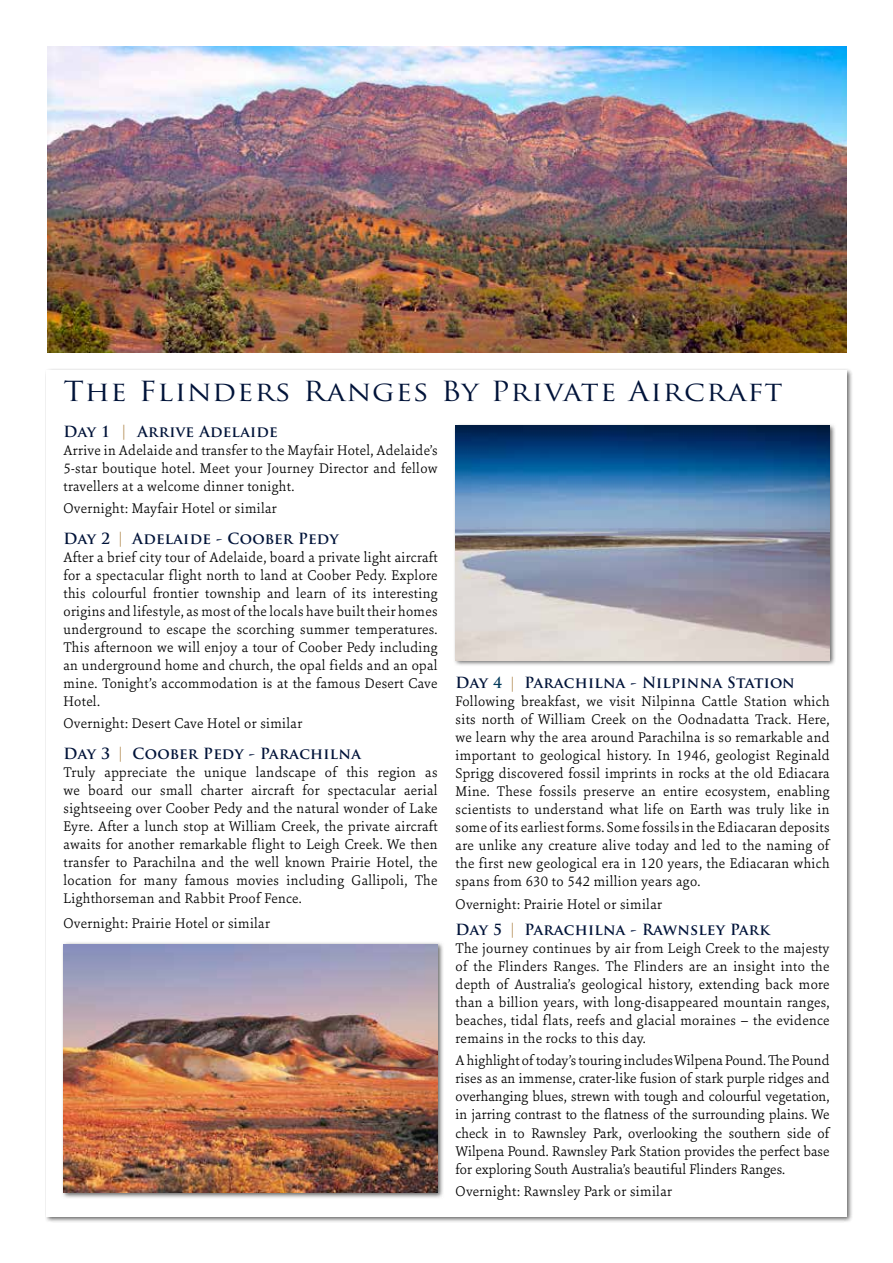
<style>
.page{position:relative;width:893px;height:1263px;background:#fff}
.page>*{position:absolute;margin:0;border:0;box-sizing:border-box;transform-origin:0 0}
.t1{font:27px "Trajan Pro";letter-spacing:.04em;color:#001339;scale:1.1 1}
.t2{font:300 15px/18px "Sina Nova";letter-spacing:.02em;color:#000;text-align:justify}
.t3{font:700 15px "Trajan Pro";letter-spacing:.02em;color:#001339}
.s1{color:#bc9b6a}
.s2{color:#00395a}
</style>
<div class="page">
<img style="left:47px;top:47px;width:799px;height:306px">
<div style="left:45px;top:368px;width:808px;height:855px;background:#000;opacity:.6"></div>
<div style="left:47px;top:370px;width:800px;height:846px;background:#fff"></div>
<div style="left:61px;top:941px;width:383px;height:258px;background:#000;opacity:.6"></div>
<img style="left:64px;top:944px;width:374px;height:249px">
<div style="left:453px;top:423px;width:383px;height:244px;background:#000;opacity:.6"></div>
<img style="left:456px;top:426px;width:374px;height:234px">
<h1 class="t1" style="left:64px;top:374px;width:655px">The Flinders Ranges By Private Aircraft</h1>
<p class="t3" style="left:64px;top:422px;width:216px">Day 1 <span class="s1">|</span> Arrive Adelaide</p>
<p class="t2" style="left:64px;top:441px;width:375px">Arrive in Adelaide and transfer to the Mayfair Hotel, Adelaide’s 5-star boutique hotel. Meet your Journey Director and fellow travellers at a welcome dinner tonight.</p>
<p class="t2" style="left:64px;top:499px;width:215px">Overnight: Mayfair Hotel or similar</p>
<p class="t3" style="left:64px;top:529px;width:276px">Day 2 <span class="s1">|</span> Adelaide - Coober Pedy</p>
<p class="t2" style="left:64px;top:548px;width:376px">After a brief city tour of Adelaide, board a private light aircraft for a spectacular flight north to land at Coober Pedy. Explore this colourful frontier township and learn of its interesting origins and lifestyle, as most of the locals have built their homes underground to escape the scorching summer temperatures.<br>This afternoon we will enjoy a tour of Coober Pedy including an underground home and church, the opal fields and an opal mine. Tonight’s accommodation is at the famous Desert Cave Hotel.</p>
<p class="t2" style="left:64px;top:714px;width:240px">Overnight: Desert Cave Hotel or similar</p>
<p class="t3" style="left:64px;top:744px;width:299px">Day 3 <span class="s1">|</span> Coober Pedy - Parachilna</p>
<p class="t2" style="left:64px;top:763px;width:376px">Truly appreciate the unique landscape of this region as we board our small charter aircraft for spectacular aerial sightseeing over Coober Pedy and the natural wonder of Lake Eyre. After a lunch stop at William Creek, the private aircraft awaits for another remarkable flight to Leigh Creek. We then transfer to Parachilna and the well known Prairie Hotel, the location for many famous movies including Gallipoli, The Lighthorseman and Rabbit Proof Fence.</p>
<p class="t2" style="left:64px;top:913px;width:208px">Overnight: Prairie Hotel or similar</p>
<p class="t3" style="left:456px;top:674px;width:341px">Day <span class="s2">4</span> <span class="s1">|</span> Parachilna - Nilpinna Station</p>
<p class="t2" style="left:456px;top:692px;width:376px">Following breakfast, we visit Nilpinna Cattle Station which sits north of William Creek on the Oodnadatta Track. Here, we learn why the area around Parachilna is so remarkable and important to geological history. In 1946, geologist Reginald Sprigg discovered fossil imprints in rocks at the old Ediacara Mine. These fossils preserve an entire ecosystem, enabling scientists to understand what life on Earth was truly like in some of its earliest forms. Some fossils in the Ediacaran deposits are unlike any creature alive today and led to the naming of the first new geological era in 120 years, the Ediacaran which spans from 630 to 542 million years ago.</p>
<p class="t2" style="left:456px;top:894px;width:208px">Overnight: Prairie Hotel or similar</p>
<p class="t3" style="left:456px;top:920px;width:316px">Day 5 <span class="s1">|</span> Parachilna - Rawnsley Park</p>
<p class="t2" style="left:456px;top:939px;width:376px">The journey continues by air from Leigh Creek to the majesty of the Flinders Ranges. The Flinders are an insight into the depth of Australia’s geological history, extending back more than a billion years, with long-disappeared mountain ranges, beaches, tidal flats, reefs and glacial moraines – the evidence remains in the rocks to this day.</p>
<p class="t2" style="left:456px;top:1051px;width:376px">A highlight of today’s touring includes Wilpena Pound. The Pound rises as an immense, crater-like fusion of stark purple ridges and overhanging blues, strewn with tough and colourful vegetation, in jarring contrast to the flatness of the surrounding plains. We check in to Rawnsley Park, overlooking the southern side of Wilpena Pound. Rawnsley Park Station provides the perfect base for exploring South Australia’s beautiful Flinders Ranges.</p>
<p class="t2" style="left:456px;top:1181px;width:218px">Overnight: Rawnsley Park or similar</p>
</div>
